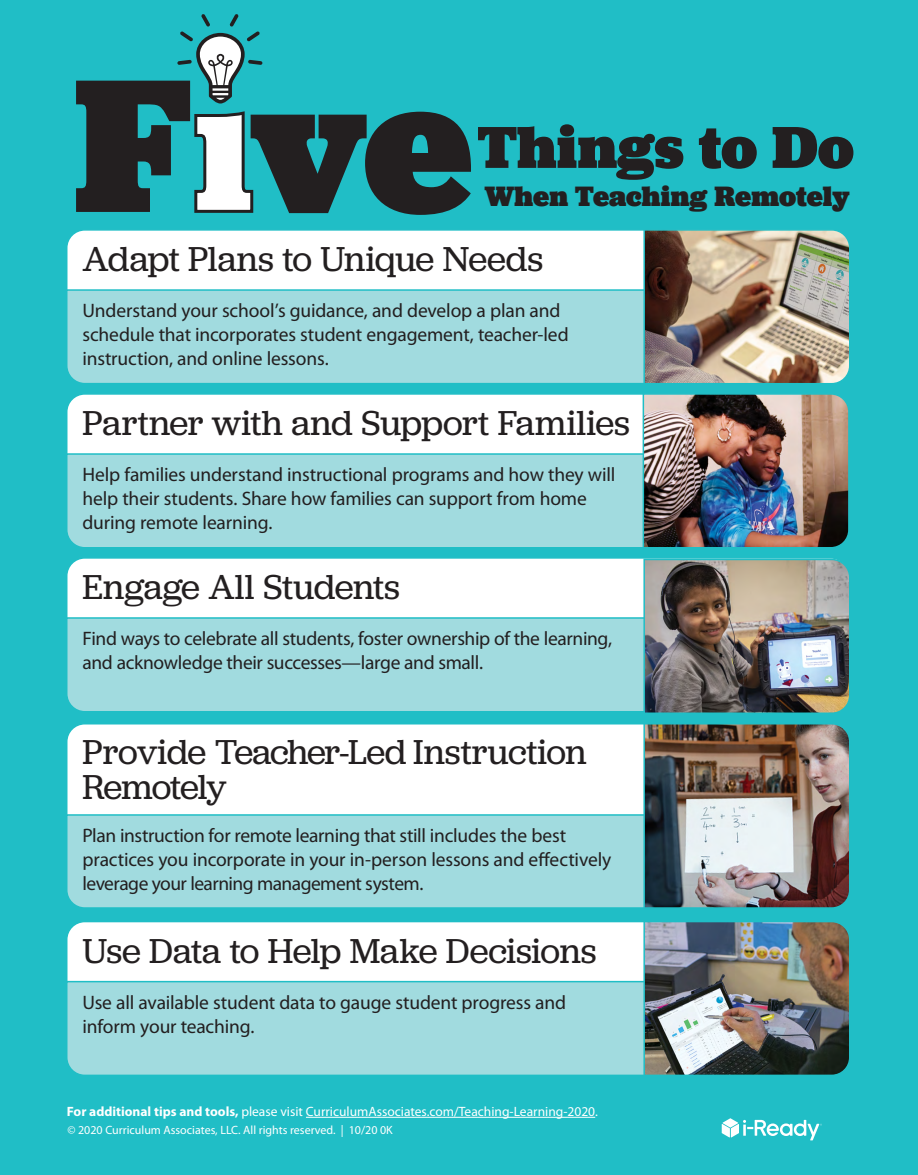
<style>
.page{position:relative;width:918px;height:1175px;background:#fff}
.page>*{position:absolute;margin:0;border:0;box-sizing:border-box;transform-origin:0 0}
.t1{font:900 61.5px "Jubilat";letter-spacing:-.005em;color:#231f20}
.t2{font:36px/34.5px "Jubilat";letter-spacing:-.015em;color:#231f20}
.t3{font:900 29.25px "Jubilat";color:#231f20}
.t4{font:19.5px/24px "Myriad Pro";letter-spacing:-.01em;color:#231f20}
.t5{font:13.5px "Myriad Pro";color:#fff}
.t6{font:12px "Myriad Pro";color:#fff}
.s1{font-weight:700}
</style>
<div class="page">
<div style="left:0;top:0;width:918px;height:1174px;background:#20bec6"></div>
<div style="left:67px;top:230px;width:782px;height:154px;background:#fff;border-radius:18px"></div>
<div style="left:67px;top:558px;width:782px;height:153px;background:#fff;border-radius:18px"></div>
<div style="left:67px;top:394px;width:782px;height:154px;background:#fff;border-radius:18px"></div>
<div style="left:67px;top:723px;width:782px;height:185px;background:#fff;border-radius:18px"></div>
<div style="left:67px;top:921px;width:782px;height:154px;background:#fff;border-radius:18px"></div>
<div style="left:67px;top:288px;width:576px;height:96px;background:#a1dbdf"></div>
<div style="left:67px;top:616px;width:576px;height:95px;background:#a1dbdf"></div>
<div style="left:67px;top:452px;width:575px;height:96px;background:#a1dbdf"></div>
<div style="left:67px;top:813px;width:576px;height:95px;background:#a1dbdf"></div>
<div style="left:67px;top:980px;width:576px;height:95px;background:#a1dbdf"></div>
<img style="left:643px;top:230px;width:206px;height:154px">
<img style="left:642px;top:394px;width:207px;height:154px">
<img style="left:643px;top:558px;width:206px;height:155px">
<img style="left:643px;top:723px;width:206px;height:185px">
<img style="left:643px;top:921px;width:206px;height:154px">
<svg style="left:76px;top:81px;width:395px;height:134px;fill:#231f20"></svg>
<svg style="left:177px;top:14px;width:86px;height:89px"></svg>
<svg style="left:193px;top:109px;width:62px;height:105px"></svg>
<hr style="left:306px;top:1116px;width:289px;height:1px;background:#fff">
<svg style="left:722px;top:1118px;width:100px;height:22px"></svg>
<h1 class="t1" style="left:477px;top:107px;width:378px">Things to Do</h1>
<h3 class="t3" style="left:484px;top:177px;width:367px">When Teaching Remotely</h3>
<h2 class="t2" style="left:82px;top:241px;width:463px">Adapt Plans to Unique Needs</h2>
<p class="t4" style="left:82px;top:299px;width:488px">Understand your school’s guidance, and develop a plan and schedule that incorporates student engagement, teacher-led instruction, and online lessons.</p>
<h2 class="t2" style="left:82px;top:404px;width:549px">Partner with and Support Families</h2>
<p class="t4" style="left:82px;top:463px;width:534px">Help families understand instructional programs and how they will help their students. Share how families can support from home during remote learning.</p>
<h2 class="t2" style="left:82px;top:568px;width:319px">Engage All Students</h2>
<p class="t4" style="left:82px;top:627px;width:531px">Find ways to celebrate all students, foster ownership of the learning, and acknowledge their successes—large and small.</p>
<h2 class="t2" style="left:82px;top:734px;width:506px">Provide Teacher-Led Instruction<br>Remotely</h2>
<p class="t4" style="left:82px;top:824px;width:530px">Plan instruction for remote learning that still includes the best practices you incorporate in your in-person lessons and effectively leverage your learning management system.</p>
<h2 class="t2" style="left:82px;top:932px;width:516px">Use Data to Help Make Decisions</h2>
<p class="t4" style="left:82px;top:990px;width:485px">Use all available student data to gauge student progress and inform your teaching.</p>
<p class="t5" style="left:67px;top:1104px;width:533px"><span class="s1">For additional tips and tools,</span> please visit CurriculumAssociates.com/Teaching-Learning-2020.</p>
<p class="t6" style="left:68px;top:1123px;width:327px">© 2020 Curriculum Associates, LLC. All rights reserved. | 10/20 0K</p>
</div>
